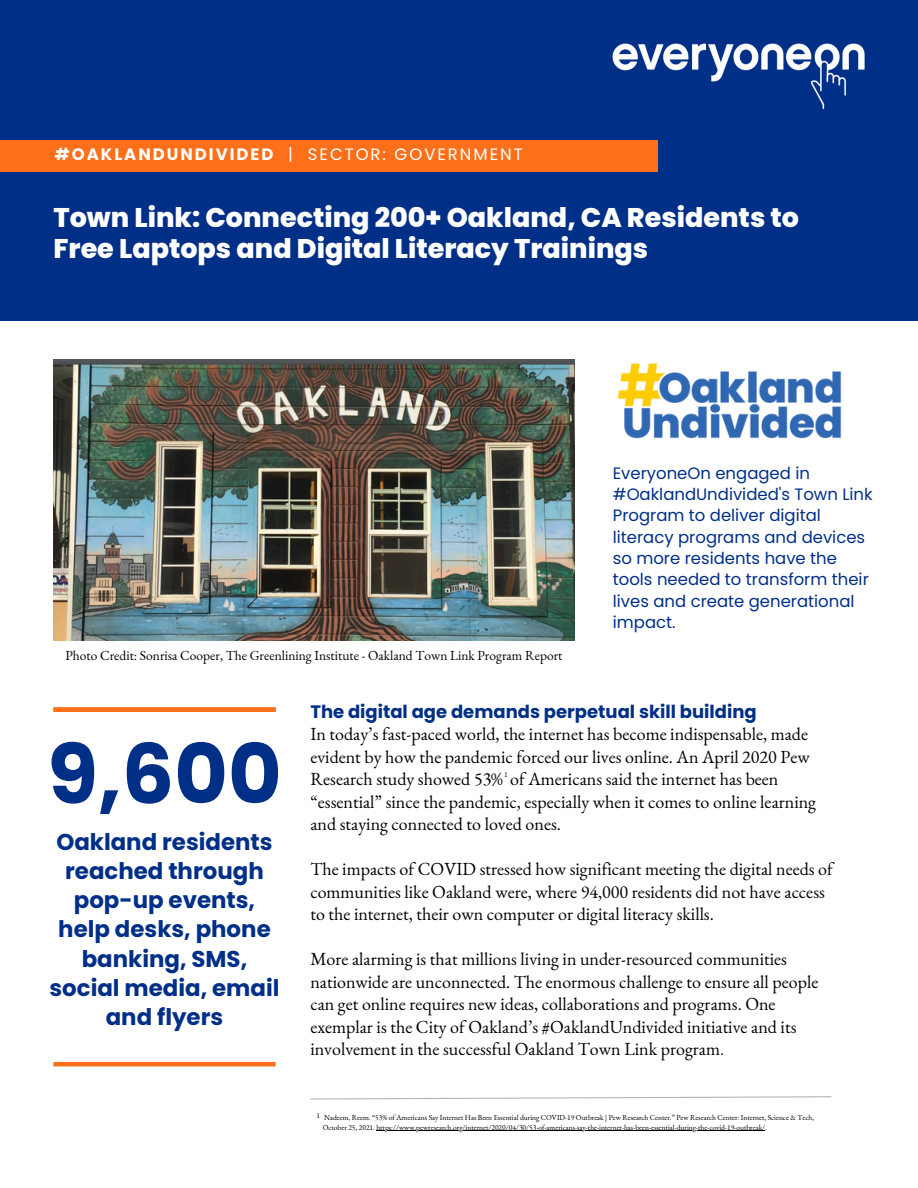
<style>
.page{position:relative;width:918px;height:1188px;background:#fff}
.page>*{position:absolute;margin:0;border:0;box-sizing:border-box;transform-origin:0 0}
.t1{font:700 82.5px "Poppins";color:#002f87}
.t2{font:800 27px/31.5px "Poppins";color:#fff}
.t3{font:700 22.95px/29.2px "Poppins";color:#002f87;text-align:center}
.t4{font:18px/22.5px "EB Garamond";color:#000}
.t5{font:16.5px/21.3px "Poppins";color:#002f87}
.t6{font:16.5px "Poppins";letter-spacing:.12em;color:#fff}
.t7{font:13.5px "EB Garamond";color:#000}
.t8{font:7.5px/10.1px "EB Garamond";color:#000}
.s1{font-weight:700}
.s2{font-family:"Poppins";font-weight:700;color:#002f87}
.s3{color:#002f87}
</style>
<div class="page">
<div style="left:0;top:0;width:918px;height:321px;background:#002f87"></div>
<div style="left:0;top:140px;width:658px;height:32px;background:#fd6f18"></div>
<img style="left:613px;top:44px;width:252px;height:64px">
<div style="left:53px;top:707px;width:223px;height:5px;background:#fd6f18"></div>
<hr style="left:53px;top:1062px;width:223px;height:4px;background:#fd6f18">
<img style="left:617px;top:363px;width:225px;height:76px">
<img style="left:53px;top:359px;width:521px;height:281px">
<hr style="left:376px;top:1130px;width:389px;height:1px;background:#000">
<svg style="left:310px;top:1096px;width:522px;height:4px"></svg>
<p class="t6" style="left:55px;top:143px;width:469px"><span class="s1">#OAKLANDUNDIVIDED</span> | SECTOR: GOVERNMENT</p>
<h2 class="t2" style="left:53px;top:202px;width:747px">Town Link: Connecting 200+ Oakland, CA Residents to<br>Free Laptops and Digital Literacy Trainings</h2>
<h4 class="t7" style="left:65px;top:646px;width:499px">Photo Credit: Sonrisa Cooper, The Greenlining Institute - Oakland Town Link Program Report</h4>
<h4 class="t5" style="left:613px;top:462px;width:261px">EveryoneOn engaged in #OaklandUndivided's Town Link<br>Program to deliver digital literacy programs and devices so more residents have the tools needed to transform their lives and create generational impact.</h4>
<h4 class="t1" style="left:47px;top:717px;width:236px">9,600</h4>
<h4 class="t3" style="left:49px;top:827px;width:232px">Oakland residents reached through pop-up events, help desks, phone banking, SMS, social media, email and flyers</h4>
<h5 class="t4" style="left:310px;top:700px;width:507px"><span class="s2">The digital age demands perpetual skill building<br></span>In today’s fast-paced world, the internet has become indispensable, made evident by how the pandemic forced our lives online. An April 2020 Pew Research study showed 53% of Americans said the internet has been “essential” since the pandemic, especially when it comes to online learning and staying connected to loved ones.</h5>
<p class="t4" style="left:310px;top:858px;width:524px">The impacts of COVID stressed how significant meeting the digital needs of communities like Oakland were, where 94,000 residents did not have access to the internet, their own computer or digital literacy skills.</p>
<p class="t4" style="left:310px;top:948px;width:510px">More alarming is that millions living in under-resourced communities nationwide are unconnected. The enormous challenge to ensure all people can get online requires new ideas, collaborations and programs. One exemplar is the City of Oakland’s #OaklandUndivided initiative and its involvement in the successful Oakland Town Link program<span class="s3">.</span></p>
<p class="t8" style="left:504px;top:769px;width:5px">1</p>
<p class="t8" style="left:316px;top:1111px;width:5px">1</p>
<p class="t8" style="left:323px;top:1112px;width:493px">Nadeem, Reem. “53% of Americans Say Internet Has Been Essential during COVID-19 Outbreak | Pew Research Center.” Pew Research Center: Internet, Science &amp; Tech,<br>October 25, 2021. https://www.pewresearch.org/internet/2020/04/30/53-of-americans-say-the-internet-has-been-essential-during-the-covid-19-outbreak/.</p>
</div>
